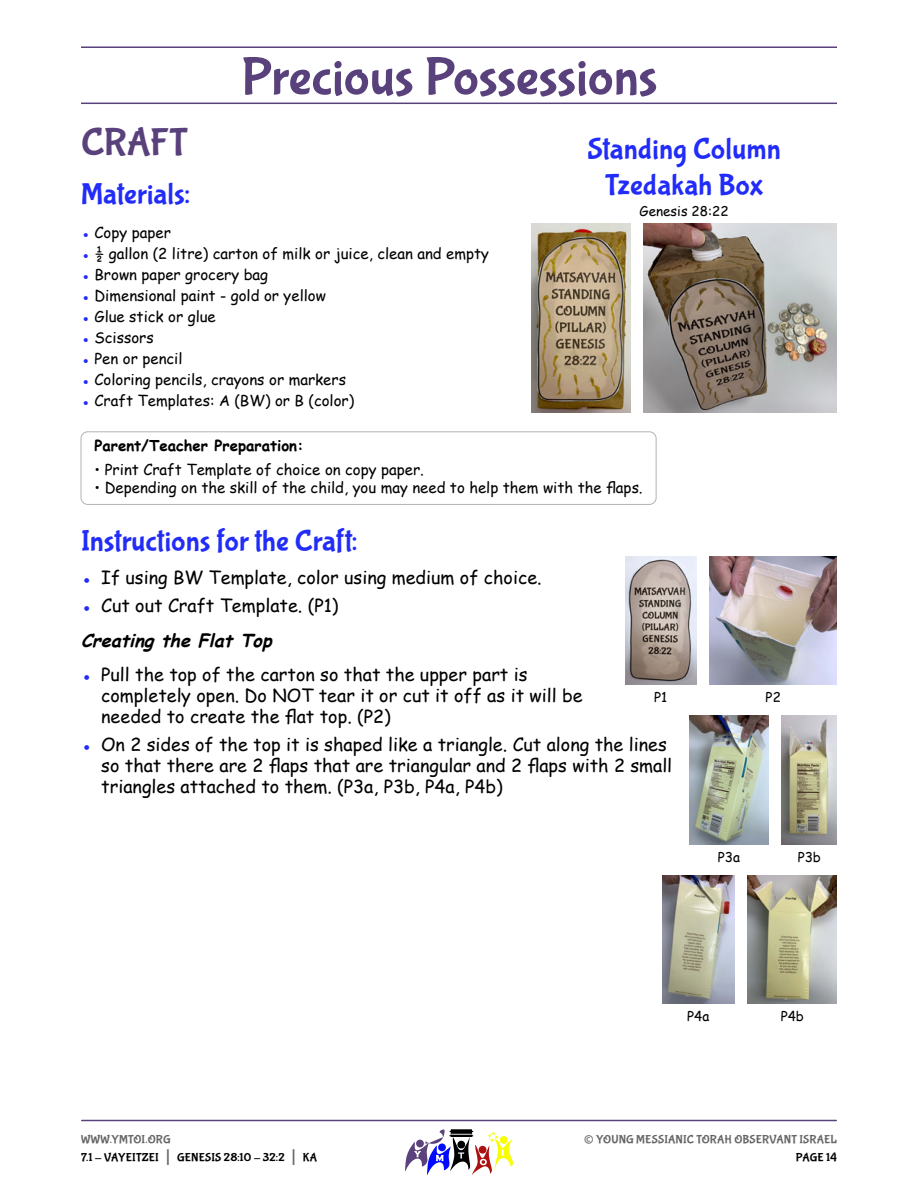
<style>
.page{position:relative;width:918px;height:1188px;background:#fff}
.page>*{position:absolute;margin:0;border:0;box-sizing:border-box;transform-origin:0 0}
.t1{font:54px "Bubblegum Sans";letter-spacing:-.005em;color:#59417c}
.t2{font:39px "Bubblegum Sans";letter-spacing:-.01em;color:#59417c}
.t3{font:30px/36px "Bubblegum Sans";letter-spacing:.005em;color:#222cf9;text-align:center}
.t4{font:27px "Bubblegum Sans";color:#666}
.t5{font:18px/21px "Comic Sans MS";color:#000}
.t6{font:15px "Comic Sans MS";color:#000}
.t7{font:700 15px "Comic Sans MS";color:#000}
.t8{font:13.5px "Comic Sans MS";color:#000}
.t9{font:12px/18px "Bubblegum Sans";letter-spacing:.01em;color:#000}
.t10{font:12px "Bubblegum Sans";letter-spacing:.01em;color:#666}
.s1{color:#222cf9}
.s2{font-weight:700;font-style:italic}
.s3{color:#666}
.s4{font-size:21px;color:#666}
</style>
<div class="page">
<hr style="left:82px;top:1120px;width:754px;height:1px;background:#59417c">
<svg style="left:405px;top:1129px;width:108px;height:46px"></svg>
<hr style="left:81px;top:103px;width:756px;height:1px;background:#59417c">
<hr style="left:81px;top:46px;width:756px;height:2px;background:#59417c">
<div style="left:81px;top:431px;width:576px;height:74px;border:1px solid #b2b2b2;border-radius:7px"></div>
<img style="left:531px;top:223px;width:99px;height:189px">
<img style="left:644px;top:223px;width:193px;height:189px">
<img style="left:782px;top:716px;width:55px;height:128px">
<img style="left:690px;top:716px;width:78px;height:128px">
<img style="left:710px;top:557px;width:127px;height:128px">
<img style="left:626px;top:557px;width:70px;height:128px">
<img style="left:748px;top:875px;width:89px;height:128px">
<img style="left:662px;top:875px;width:72px;height:128px">
<h1 class="t1" style="left:241px;top:53px;width:418px">Precious Possessions</h1>
<h2 class="t2" style="left:81px;top:125px;width:108px">CRAFT</h2>
<h3 class="t3" style="left:81px;top:179px;width:111px">Materials:</h3>
<p class="t6" style="left:81px;top:225px;width:91px"><span class="s1">●</span> Copy paper</p>
<p class="t6" style="left:81px;top:246px;width:409px"><span class="s1">●</span> ½ gallon (2 litre) carton of milk or juice, clean and empty</p>
<p class="t6" style="left:81px;top:267px;width:189px"><span class="s1">●</span> Brown paper grocery bag</p>
<p class="t6" style="left:81px;top:288px;width:247px"><span class="s1">●</span> Dimensional paint - gold or yellow</p>
<p class="t6" style="left:81px;top:309px;width:136px"><span class="s1">●</span> Glue stick or glue</p>
<p class="t6" style="left:81px;top:330px;width:74px"><span class="s1">●</span> Scissors</p>
<p class="t6" style="left:81px;top:351px;width:103px"><span class="s1">●</span> Pen or pencil</p>
<p class="t6" style="left:81px;top:372px;width:267px"><span class="s1">●</span> Coloring pencils, crayons or markers</p>
<p class="t6" style="left:81px;top:393px;width:275px"><span class="s1">●</span> Craft Templates: A (BW) or B (color)</p>
<p class="t7" style="left:94px;top:439px;width:211px">Parent/Teacher Preparation:</p>
<p class="t6" style="left:94px;top:463px;width:331px">• Print Craft Template of choice on copy paper.</p>
<p class="t6" style="left:94px;top:477px;width:550px">• Depending on the skill of the child, you may need to help them with the flaps.</p>
<h3 class="t3" style="left:81px;top:525px;width:278px">Instructions for the Craft:</h3>
<p class="t5" style="left:81px;top:569px;width:462px"><span class="s1">●</span> If using BW Template, color using medium of choice.</p>
<p class="t5" style="left:81px;top:589px;width:259px;line-height:35.1px"><span class="s1">●</span> Cut out Craft Template. (P1)<br><span class="s2">Creating the Flat Top</span></p>
<p class="t5" style="left:101px;top:666px;width:483px;text-indent:-20px"><span class="s1">●</span> Pull the top of the carton so that the upper part is completely open. Do NOT tear it or cut it off as it will be needed to create the flat top. (P2)</p>
<p class="t5" style="left:101px;top:734px;width:572px;text-indent:-20px"><span class="s1">●</span> On 2 sides of the top it is shaped like a triangle. Cut along the lines so that there are 2 flaps that are triangular and 2 flaps with 2 small triangles attached to them. (P3a, P3b, P4a, P4b)</p>
<h3 class="t3" style="left:588px;top:133px;width:195px">Standing Column<br>Tzedakah Box</h3>
<p class="t8" style="left:640px;top:205px;width:90px">Genesis 28:22</p>
<p class="t8" style="left:654px;top:691px;width:15px">P1</p>
<p class="t8" style="left:766px;top:691px;width:17px">P2</p>
<p class="t8" style="left:718px;top:850px;width:24px">P3a</p>
<p class="t8" style="left:798px;top:850px;width:25px">P3b</p>
<p class="t9" style="left:81px;top:1131px;width:238px"><span class="s3">WWW.YMTOI.ORG<br></span>7.1 - VAYEITZEI <span class="s4">|</span> GENESIS 28:10 - 32:2 <span class="s4">|</span> KA</p>
<p class="t8" style="left:687px;top:1010px;width:24px">P4a</p>
<p class="t8" style="left:781px;top:1010px;width:25px">P4b</p>
<h3 class="t4" style="left:584px;top:1128px;width:12px">©</h3>
<p class="t10" style="left:596px;top:1134px;width:242px">YOUNG MESSIANIC TORAH OBSERVANT ISRAEL</p>
<p class="t9" style="left:796px;top:1149px;width:43px">PAGE 14</p>
</div>
